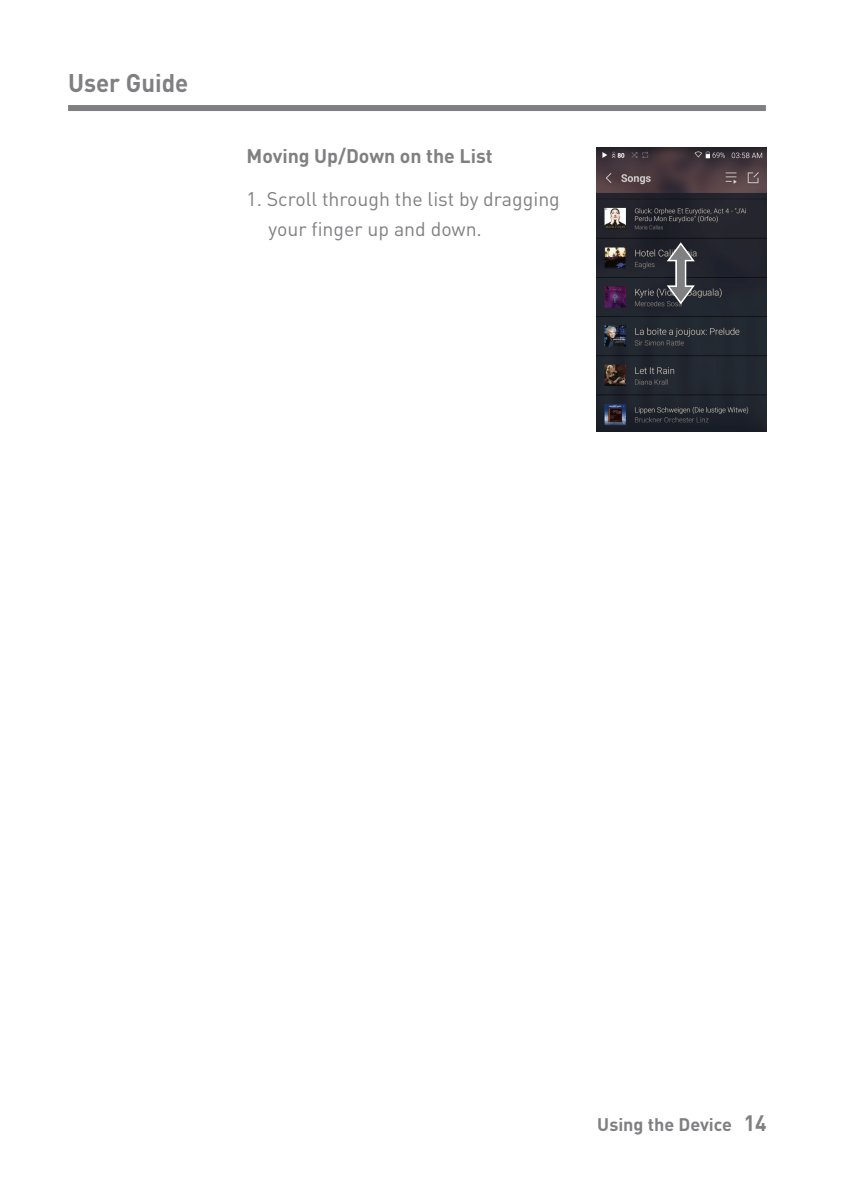
<style>
.page{position:relative;width:851px;height:1191px;background:#fff}
.page>*{position:absolute;margin:0;border:0;box-sizing:border-box;transform-origin:0 0}
.t1{font:700 25.2px "DINOT";color:#808083;scale:.95 1}
.t2{font:19.5px/30px "DINOT";color:#808083}
.t3{font:700 19.5px "DINOT";color:#808083}
.t4{font:700 18px "DINOT";color:#808083}
.s1{font-size:22.2px}
</style>
<div class="page">
<div style="left:68px;top:105px;width:697px;height:6px;background:#808083"></div>
<img style="left:596px;top:148px;width:170px;height:283px">
<svg style="left:666px;top:242px;width:28px;height:62px;background:#63656a"></svg>
<p class="t1" style="left:68px;top:66px;width:128px">User Guide</p>
<p class="t3" style="left:246px;top:143px;width:247px">Moving Up/Down on the List</p>
<p class="t2" style="left:268px;top:183px;width:293px;text-indent:-22px">1. Scroll through the list by dragging your finger up and down.</p>
<p class="t4" style="left:597px;top:1112px;width:171px">Using the Device <span class="s1">14</span></p>
</div>
